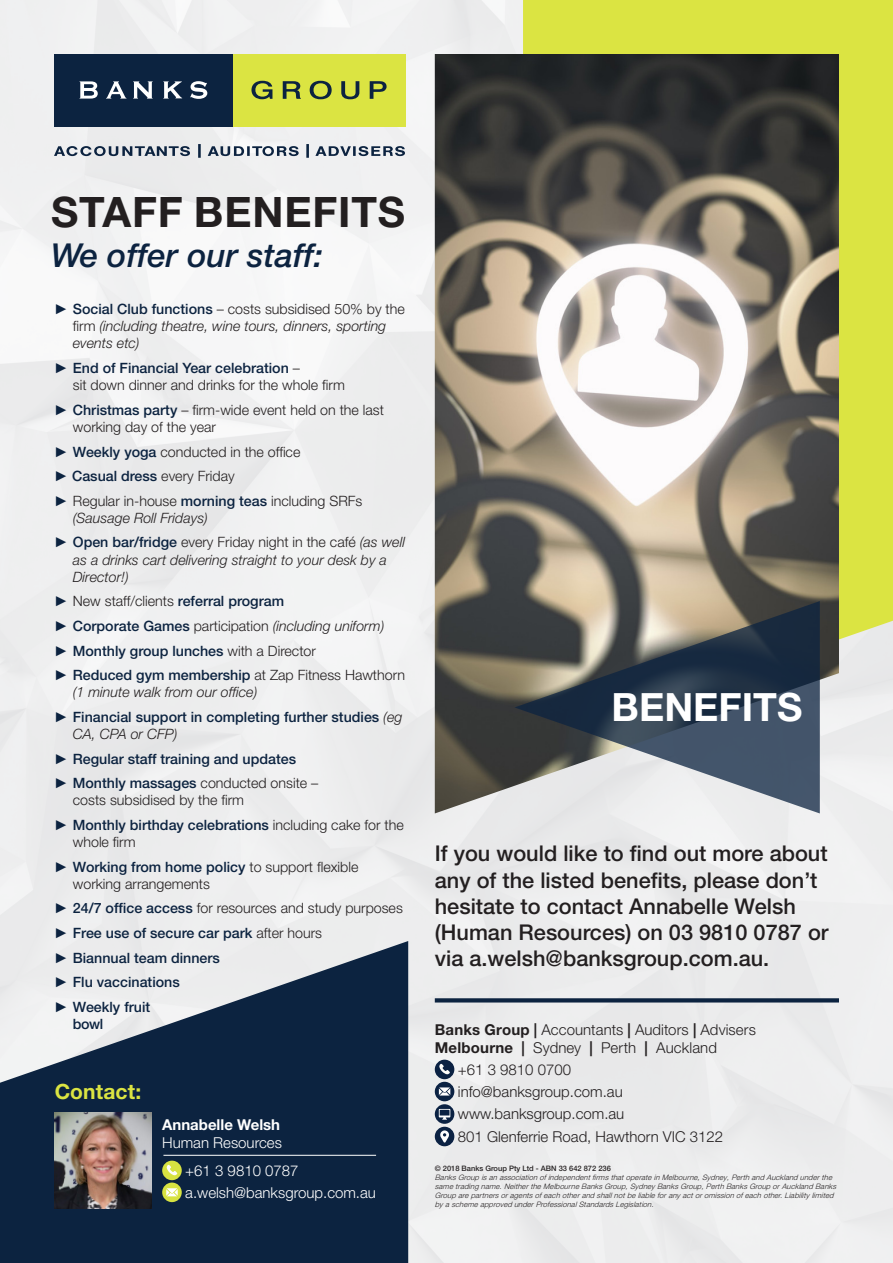
<style>
.page{position:relative;width:893px;height:1263px;background:#fff}
.page>*{position:absolute;margin:0;border:0;box-sizing:border-box;transform-origin:0 0}
.t1{font:700 42px "Helvetica Neue LT Pro";letter-spacing:.02em;color:#231f20}
.t2{font:700 39px "Helvetica Neue LT Pro";color:#fff}
.t3{font:italic 500 33px "Helvetica Neue LT Pro";color:#0c2340}
.t4{font:500 21.75px/26.1px "Helvetica Neue LT Pro";color:#231f20}
.Top_Tex{font:700 21px "Helvetica Neue LT Pro";letter-spacing:.005em;color:#dbe442}
.Top_Tex-2{font:300 15px/18px "Helvetica Neue LT Pro";color:#231f20}
.t5{font:300 15px/22.5px "Helvetica Neue LT Pro";color:#fff}
.t6{font:700 15px/18px "Helvetica Neue LT Pro";color:#fff}
.t7{font:300 14.25px/17.1px "Helvetica Neue LT Pro";color:#231f20}
.t8{font:italic 300 14.25px/17.1px "Helvetica Neue LT Pro";color:#231f20}
.t9{font:500 14.25px/17.1px "Helvetica Neue LT Pro";color:#0c2340}
.t10{font:italic 300 7.5px/9px "Helvetica Neue LT Pro";color:#231f20}
.s1{font-family:"Arial";font-weight:900;font-style:normal;color:#0c2340}
.s2{font-weight:500;font-style:normal;color:#0c2340}
.s3{font-style:normal}
.s4{font-family:"Arial";font-weight:900;color:#0c2340}
.s5{font-weight:500;color:#0c2340}
.s6{font-family:"Arial";font-weight:900}
.s7{font-weight:300;color:#231f20}
.s8{font-style:italic}
.s9{font-weight:300;font-style:italic;color:#231f20}
.s10{font-weight:300}
.s11{font-weight:700}
.s12{font-weight:500;font-style:normal}
</style>
<div class="page">
<img style="left:0;top:0;width:893px;height:1263px">
<svg style="left:0;top:941px;width:408px;height:322px;background:#43546a"></svg>
<svg style="left:523px;top:0;width:370px;height:749px;background:#dce454"></svg>
<img style="left:435px;top:54px;width:404px;height:759px">
<svg style="left:514px;top:601px;width:306px;height:212px;background:#676e75"></svg>
<svg style="left:54px;top:144px;width:351px;height:14px"></svg>
<div style="left:54px;top:54px;width:179px;height:72px;background:#0c2340"></div>
<svg style="left:79px;top:81px;width:19px;height:18px"></svg>
<svg style="left:106px;top:81px;width:20px;height:18px"></svg>
<svg style="left:133px;top:81px;width:20px;height:18px"></svg>
<svg style="left:163px;top:81px;width:19px;height:18px"></svg>
<svg style="left:190px;top:81px;width:17px;height:18px"></svg>
<div style="left:233px;top:54px;width:172px;height:72px;background:#dbe442"></div>
<svg style="left:251px;top:81px;width:21px;height:18px"></svg>
<svg style="left:283px;top:81px;width:18px;height:18px"></svg>
<svg style="left:310px;top:81px;width:22px;height:18px"></svg>
<svg style="left:341px;top:81px;width:18px;height:18px"></svg>
<svg style="left:370px;top:81px;width:17px;height:18px"></svg>
<img style="left:55px;top:1112px;width:96px;height:97px">
<svg style="left:162px;top:1160px;width:20px;height:20px"></svg>
<svg style="left:166px;top:1165px;width:12px;height:10px"></svg>
<svg style="left:162px;top:1182px;width:20px;height:20px"></svg>
<svg style="left:166px;top:1188px;width:12px;height:8px"></svg>
<div style="left:435px;top:1060px;width:19px;height:19px;background:#0b2243;border-radius:50%"></div>
<svg style="left:439px;top:1064px;width:11px;height:10px"></svg>
<svg style="left:435px;top:1082px;width:19px;height:19px"></svg>
<svg style="left:439px;top:1087px;width:11px;height:8px"></svg>
<svg style="left:435px;top:1104px;width:19px;height:20px"></svg>
<svg style="left:439px;top:1109px;width:11px;height:11px"></svg>
<div style="left:435px;top:1127px;width:19px;height:19px;background:#0b2243;border-radius:50%"></div>
<svg style="left:440px;top:1130px;width:9px;height:13px"></svg>
<svg style="left:435px;top:998px;width:404px;height:4px;background:#1b304b"></svg>
<hr style="left:163px;top:1155px;width:213px;height:1px;background:#fff">
<p class="t1" style="left:51px;top:187px;width:356px">STAFF BENEFITS</p>
<p class="t3" style="left:51px;top:235px;width:274px">We offer our staff:</p>
<p class="t8" style="left:73px;top:300px;width:334px;text-indent:-19px"><span class="s1">►</span> <span class="s2">Social Club functions</span> <span class="s3">– costs subsidised 50% by the firm</span> (including theatre, wine tours, dinners, sporting events etc)</p>
<p class="t7" style="left:73px;top:359px;width:274px;text-indent:-19px"><span class="s4">►</span> <span class="s5">End of Financial Year celebration</span> –<br>sit down dinner and drinks for the whole firm</p>
<p class="t7" style="left:73px;top:401px;width:313px;text-indent:-19px"><span class="s4">►</span> <span class="s5">Christmas party</span> – firm-wide event held on the last working day of the year</p>
<p class="t7" style="left:54px;top:443px;width:248px"><span class="s4">►</span> <span class="s5">Weekly yoga</span> conducted in the office</p>
<p class="t9" style="left:54px;top:467px;width:182px"><span class="s6">►</span> Casual dress <span class="s7">every Friday</span></p>
<p class="t7" style="left:73px;top:492px;width:291px;text-indent:-19px"><span class="s4">►</span> Regular in-house <span class="s5">morning teas</span> including SRFs <span class="s8">(Sausage Roll Fridays)</span></p>
<p class="t8" style="left:73px;top:534px;width:334px;text-indent:-19px"><span class="s1">►</span> <span class="s2">Open bar/fridge</span> <span class="s3">every Friday night in the café</span> (as well as a drinks cart delivering straight to your desk by a<br>Director!)</p>
<p class="t7" style="left:54px;top:592px;width:232px"><span class="s4">►</span> New staff/clients <span class="s5">referral program</span></p>
<p class="t8" style="left:54px;top:617px;width:332px"><span class="s1">►</span> <span class="s2">Corporate Games</span> <span class="s3">participation</span> (including uniform)</p>
<p class="t9" style="left:54px;top:642px;width:263px"><span class="s6">►</span> Monthly group lunches <span class="s7">with a Director</span></p>
<p class="t8" style="left:73px;top:666px;width:334px;text-indent:-19px"><span class="s1">►</span> <span class="s2">Reduced gym membership</span> <span class="s3">at Zap Fitness Hawthorn </span>(1 minute walk from our office)</p>
<p class="t9" style="left:73px;top:708px;width:331px;text-indent:-19px"><span class="s6">►</span> Financial support in completing further studies <span class="s9">(eg<br>CA, CPA or CFP)</span></p>
<p class="t9" style="left:54px;top:750px;width:244px"><span class="s6">►</span> Regular staff training and updates</p>
<p class="t7" style="left:73px;top:774px;width:247px;text-indent:-19px"><span class="s4">►</span> <span class="s5">Monthly massages</span> conducted onsite – costs subsidised by the firm</p>
<p class="t7" style="left:73px;top:816px;width:333px;text-indent:-19px"><span class="s4">►</span> <span class="s5">Monthly birthday celebrations</span> including cake for the whole firm</p>
<p class="t7" style="left:73px;top:858px;width:287px;text-indent:-19px"><span class="s4">►</span> <span class="s5">Working from home policy</span> to support flexible working arrangements</p>
<p class="t7" style="left:54px;top:899px;width:350px"><span class="s4">►</span> <span class="s5">24/7 office access</span> for resources and study purposes</p>
<p class="t9" style="left:54px;top:924px;width:270px"><span class="s6">►</span> Free use of secure car park <span class="s7">after hours</span></p>
<p class="t9" style="left:54px;top:949px;width:167px"><span class="s6">►</span> Biannual team dinners</p>
<p class="t9" style="left:54px;top:973px;width:127px"><span class="s6">►</span> Flu vaccinations</p>
<p class="t9" style="left:73px;top:998px;width:79px;text-indent:-19px"><span class="s6">►</span> Weekly fruit bowl</p>
<p class="Top_Tex" style="left:55px;top:1078px;width:88px">Contact:</p>
<p class="t6" style="left:162px;top:1115px;width:121px">Annabelle Welsh<br><span class="s10">Human Resources</span></p>
<p class="t5" style="left:185px;top:1159px;width:192px">+61 3 9810 0787 a.welsh@banksgroup.com.au</p>
<p class="t2" style="left:612px;top:683px;width:192px">BENEFITS</p>
<p class="t4" style="left:435px;top:840px;width:395px">If you would like to find out more about any of the listed benefits, please don’t hesitate to contact Annabelle Welsh (Human Resources) on 03 9810 0787 or via a.welsh@banksgroup.com.au.</p>
<p class="Top_Tex-2" style="left:435px;top:1020px;width:323px"><span class="s11">Banks Group |</span> Accountants <span class="s11">|</span> Auditors <span class="s11">|</span> Advisers<br><span class="s11">Melbourne |</span> Sydney <span class="s11">|</span> Perth <span class="s11">|</span> Auckland</p>
<p class="Top_Tex-2" style="left:458px;top:1060px;width:115px">+61 3 9810 0700</p>
<p class="Top_Tex-2" style="left:458px;top:1082px;width:166px">info@banksgroup.com.au</p>
<p class="Top_Tex-2" style="left:458px;top:1105px;width:168px">www.banksgroup.com.au</p>
<p class="Top_Tex-2" style="left:458px;top:1127px;width:267px">801 Glenferrie Road, Hawthorn VIC 3122</p>
<p class="t10" style="left:435px;top:1164px;width:405px"><span class="s12">© 2018 Banks Group Pty Ltd - ABN 33 642 872 236<br></span>BanksGroup isan association ofindependentfirmsthatoperatein Melbourne,Sydney,Perth and Auckland underthe sametrading name.NeithertheMelbourneBanksGroup,Sydney BanksGroup,Perth BanksGroup orAuckland Banks Group arepartnersoragentsofeach otherand shallnotbeliableforany actoromission ofeach other.Liability limited by aschemeapproved underProfessionalStandardsLegislation.</p>
</div>
